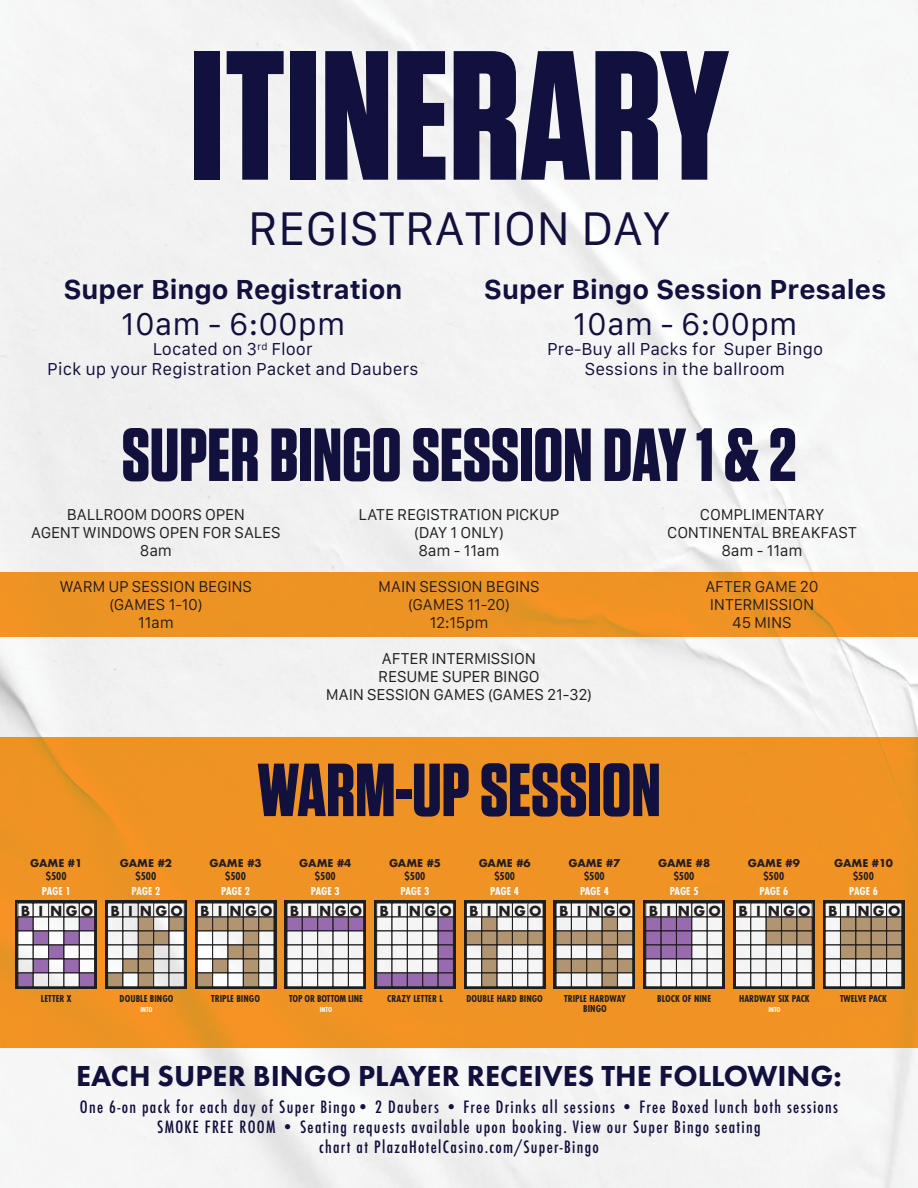
<style>
.page{position:relative;width:918px;height:1188px;background:#fff}
.page>*{position:absolute;margin:0;border:0;box-sizing:border-box;transform-origin:0 0}
.t1{font:700 183.6px "Tungsten";color:#12103d}
.t2{font:700 75px "Tungsten";color:#12103d}
.t3{font:45px "Galvji";color:#12103d}
.t4{font:800 30px "Futura PT";color:#12103d}
.t5{font:30px "Galvji";color:#12103d}
.t6{font:700 27px "Galvji";color:#12103d}
.t7{font:500 condensed 16.5px/19.8px "Futura";letter-spacing:.08em;color:#12103d;text-align:center}
.t8{font:16.5px/19.8px "Galvji";color:#12103d;text-align:center}
.t9{font:15px/18px "Galvji";letter-spacing:-.015em;color:#231f20;text-align:center}
.t10{font:700 13.5px "Futura";letter-spacing:.24em;color:#231f20}
.t11{font:700 12px "Futura PT Cond";letter-spacing:-.01em;color:#fff}
.t12{font:700 12px "Futura PT Cond";color:#231f20}
.t13{font:700 10.5px/9.6px "Futura PT Cond";color:#231f20;text-align:center}
.t14{font:700 10.5px "Futura";color:#231f20}
.t15{font:700 10.5px "Futura PT Cond";letter-spacing:-.02em;color:#231f20}
.t16{font:700 7.5px "Futura PT Cond";color:#fff}
</style>
<div class="page">
<img style="left:0;top:0;width:918px;height:1188px">
<h1 class="t1" style="left:190px;top:18px;width:540px">ITINERARY</h1>
<h3 class="t3" style="left:248px;top:203px;width:424px">REGISTRATION DAY</h3>
<h3 class="t6" style="left:63px;top:274px;width:340px">Super Bingo Registration</h3>
<h3 class="t5" style="left:120px;top:308px;width:227px">10am - 6:00pm</h3>
<p class="t8" style="left:47px;top:340px;width:373px">Located on 3<sup>rd</sup> Floor<br>Pick up your Registration Packet and Daubers</p>
<h3 class="t6" style="left:484px;top:274px;width:404px">Super Bingo Session Presales</h3>
<h3 class="t5" style="left:573px;top:308px;width:227px">10am - 6:00pm</h3>
<p class="t8" style="left:547px;top:340px;width:278px">Pre-Buy all Packs for Super Bingo<br>Sessions in the ballroom</p>
<h2 class="t2" style="left:122px;top:415px;width:676px">SUPER BINGO SESSION DAY 1 &amp; 2</h2>
<p class="t9" style="left:31px;top:506px;width:251px">BALLROOM DOORS OPEN<br>AGENT WINDOWS OPEN FOR SALES<br>8am</p>
<p class="t9" style="left:60px;top:578px;width:194px">WARM UP SESSION BEGINS (GAMES 1-10)<br>11am</p>
<p class="t9" style="left:359px;top:506px;width:202px">LATE REGISTRATION PICKUP (DAY 1 ONLY)<br>8am - 11am</p>
<p class="t9" style="left:378px;top:578px;width:163px">MAIN SESSION BEGINS (GAMES 11-20)<br>12:15pm</p>
<p class="t9" style="left:326px;top:650px;width:268px">AFTER INTERMISSION<br>RESUME SUPER BINGO<br>MAIN SESSION GAMES (GAMES 21-32)</p>
<p class="t9" style="left:667px;top:506px;width:191px">COMPLIMENTARY<br>CONTINENTAL BREAKFAST<br>8am - 11am</p>
<p class="t9" style="left:705px;top:578px;width:115px">AFTER GAME 20<br>INTERMISSION<br>45 MINS</p>
<h2 class="t2" style="left:257px;top:750px;width:405px">WARM-UP SESSION</h2>
<p class="t14" style="left:834px;top:856px;width:60px">GAME #10</p>
<p class="t12" style="left:853px;top:869px;width:22px">$500</p>
<p class="t14" style="left:30px;top:856px;width:54px">GAME #1</p>
<p class="t12" style="left:46px;top:869px;width:22px">$500</p>
<p class="t11" style="left:42px;top:884px;width:30px">PAGE 1</p>
<p class="t11" style="left:132px;top:884px;width:30px">PAGE 2</p>
<p class="t11" style="left:221px;top:884px;width:30px">PAGE 2</p>
<p class="t11" style="left:311px;top:884px;width:30px">PAGE 3</p>
<p class="t11" style="left:401px;top:884px;width:30px">PAGE 3</p>
<p class="t11" style="left:490px;top:884px;width:30px">PAGE 4</p>
<p class="t11" style="left:580px;top:884px;width:30px">PAGE 4</p>
<p class="t11" style="left:670px;top:884px;width:30px">PAGE 5</p>
<p class="t11" style="left:759px;top:884px;width:30px">PAGE 6</p>
<p class="t11" style="left:849px;top:884px;width:30px">PAGE 6</p>
<p class="t14" style="left:120px;top:856px;width:54px">GAME #2</p>
<p class="t12" style="left:136px;top:869px;width:22px">$500</p>
<p class="t14" style="left:210px;top:856px;width:54px">GAME #3</p>
<p class="t12" style="left:225px;top:869px;width:22px">$500</p>
<p class="t14" style="left:299px;top:856px;width:54px">GAME #4</p>
<p class="t12" style="left:315px;top:869px;width:22px">$500</p>
<p class="t14" style="left:389px;top:856px;width:54px">GAME #5</p>
<p class="t12" style="left:405px;top:869px;width:22px">$500</p>
<p class="t14" style="left:479px;top:856px;width:54px">GAME #6</p>
<p class="t12" style="left:494px;top:869px;width:22px">$500</p>
<p class="t14" style="left:568px;top:856px;width:54px">GAME #7</p>
<p class="t12" style="left:584px;top:869px;width:22px">$500</p>
<p class="t14" style="left:658px;top:856px;width:54px">GAME #8</p>
<p class="t12" style="left:674px;top:869px;width:22px">$500</p>
<p class="t14" style="left:748px;top:856px;width:54px">GAME #9</p>
<p class="t12" style="left:763px;top:869px;width:22px">$500</p>
<p class="t10" style="left:21px;top:901px;width:74px">B I NGO</p>
<p class="t10" style="left:828px;top:901px;width:74px">B I NGO</p>
<p class="t10" style="left:111px;top:901px;width:74px">B I NGO</p>
<p class="t10" style="left:200px;top:901px;width:74px">B I NGO</p>
<p class="t10" style="left:290px;top:901px;width:74px">B I NGO</p>
<p class="t10" style="left:380px;top:901px;width:74px">B I NGO</p>
<p class="t10" style="left:469px;top:901px;width:74px">B I NGO</p>
<p class="t10" style="left:559px;top:901px;width:74px">B I NGO</p>
<p class="t10" style="left:649px;top:901px;width:74px">B I NGO</p>
<p class="t10" style="left:738px;top:901px;width:74px">B I NGO</p>
<p class="t13" style="left:41px;top:994px;width:32px">LETTER X</p>
<p class="t13" style="left:120px;top:994px;width:55px">DOUBLE BINGO</p>
<p class="t16" style="left:140px;top:1005px;width:14px">INTO</p>
<p class="t13" style="left:211px;top:994px;width:50px">TRIPLE BINGO</p>
<p class="t15" style="left:289px;top:992px;width:75px">TOP OR BOTTOM LINE</p>
<p class="t16" style="left:320px;top:1005px;width:14px">INTO</p>
<p class="t13" style="left:387px;top:994px;width:57px">CRAZY LETTER L</p>
<p class="t13" style="left:466px;top:994px;width:78px">DOUBLE HARD BINGO</p>
<p class="t13" style="left:564px;top:994px;width:63px">TRIPLE HARDWAY<br>BINGO</p>
<p class="t13" style="left:657px;top:994px;width:56px">BLOCK OF NINE</p>
<p class="t13" style="left:739px;top:994px;width:72px">HARDWAY SIX PACK</p>
<p class="t16" style="left:768px;top:1005px;width:14px">INTO</p>
<p class="t13" style="left:840px;top:994px;width:48px">TWELVE PACK</p>
<h3 class="t4" style="left:76px;top:1057px;width:767px">EACH SUPER BINGO PLAYER RECEIVES THE FOLLOWING:</h3>
<p class="t7" style="left:80px;top:1097px;width:760px">One 6-on pack for each day of Super Bingo• 2 Daubers • Free Drinks all sessions • Free Boxed lunch both sessions<br>SMOKE FREE ROOM • Seating requests available upon booking. View our Super Bingo seating<br>chart at PlazaHotelCasino.com/Super-Bingo</p>
</div>
